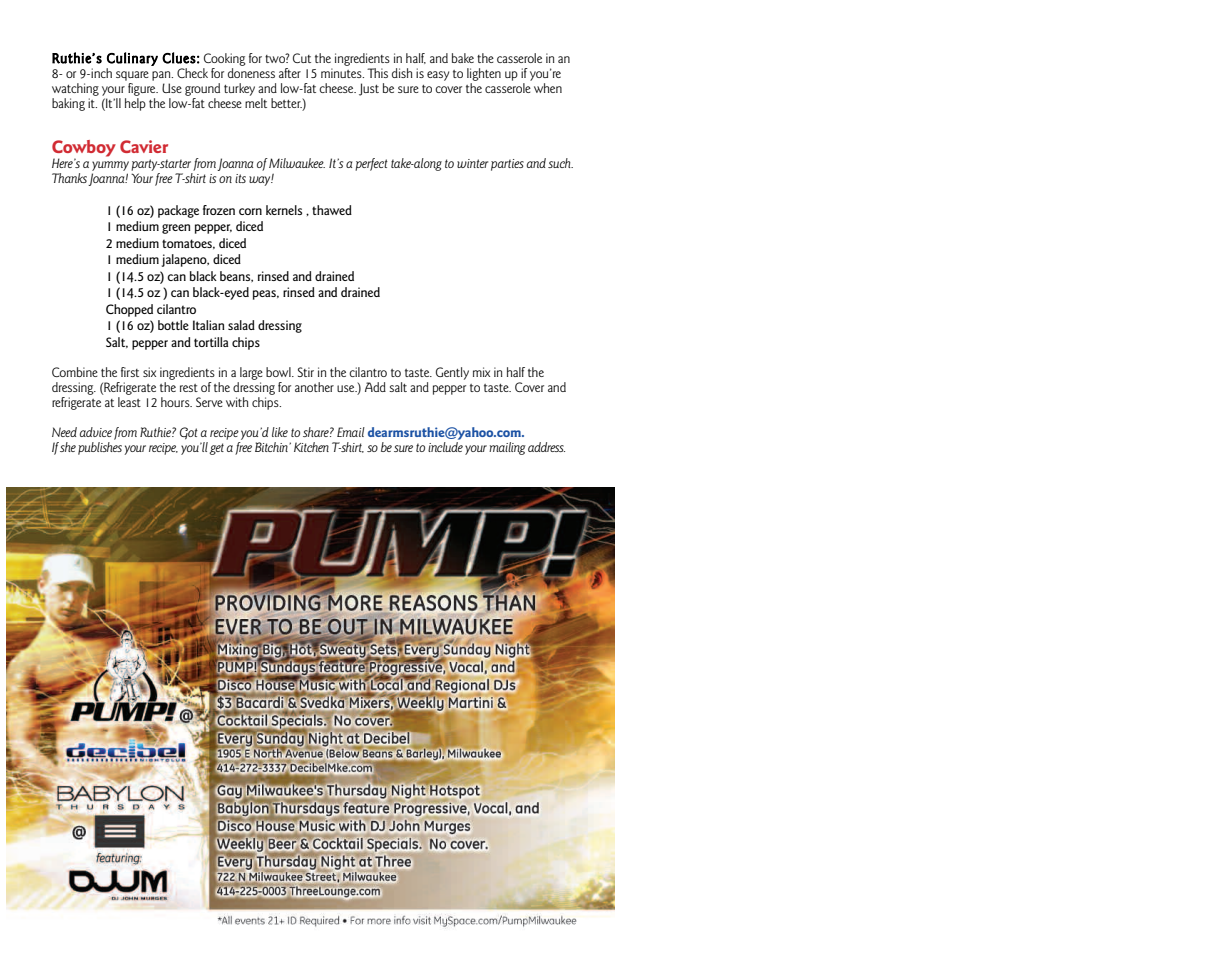
<style>
.page{position:relative;width:1229px;height:959px;background:#fff}
.page>*{position:absolute;margin:0;border:0;box-sizing:border-box;transform-origin:0 0}
.t1{font:700 18px "Goudy Sans IT Cby BT";letter-spacing:-.025em;color:#d12b33}
.t2{font:300 13.5px/15px "Goudy Sans IT Cby BT";letter-spacing:-.025em;color:#000}
.t3{font:italic 300 13.5px/15px "Goudy Sans IT Cby BT";letter-spacing:-.025em;color:#000}
.t4{font:500 13.5px/16.5px "Goudy Sans IT Cby BT";letter-spacing:-.025em;color:#000}
.s1{font-weight:700;font-style:normal;color:#1c52a4}
</style>
<div class="page">
<img style="left:6px;top:488px;width:608px;height:441px">
<p class="t2" style="left:52px;top:52px;width:520px">Ruthie’s Culinary Clues: Cooking for two? Cut the ingredients in half, and bake the casserole in an 8- or 9-inch square pan. Check for doneness after 15 minutes. This dish is easy to lighten up if you’re watching your figure. Use ground turkey and low-fat cheese. Just be sure to cover the casserole when baking it. (It’ll help the low-fat cheese melt better.)</p>
<h1 class="t1" style="left:52px;top:140px;width:118px">Cowboy Cavier</h1>
<p class="t3" style="left:52px;top:157px;width:524px">Here’s a yummy party-starter from Joanna of Milwaukee. It’s a perfect take-along to winter parties and such.<br>Thanks Joanna! Your free T-shirt is on its way!</p>
<p class="t4" style="left:106px;top:203px;width:276px">1 (16 oz) package frozen corn kernels , thawed<br>1 medium green pepper, diced<br>2 medium tomatoes, diced<br>1 medium jalapeno, diced<br>1 (14.5 oz) can black beans, rinsed and drained<br>1 (14.5 oz ) can black-eyed peas, rinsed and drained Chopped cilantro<br>1 (16 oz) bottle Italian salad dressing<br>Salt, pepper and tortilla chips</p>
<p class="t2" style="left:52px;top:365px;width:516px">Combine the first six ingredients in a large bowl. Stir in the cilantro to taste. Gently mix in half the dressing. (Refrigerate the rest of the dressing for another use.) Add salt and pepper to taste. Cover and refrigerate at least 12 hours. Serve with chips.</p>
<p class="t3" style="left:52px;top:426px;width:517px">Need advice from Ruthie? Got a recipe you’d like to share? Email <span class="s1">dearmsruthie@yahoo.com.<br></span>If she publishes your recipe, you’ll get a free Bitchin’ Kitchen T-shirt, so be sure to include your mailing address.</p>
</div>
